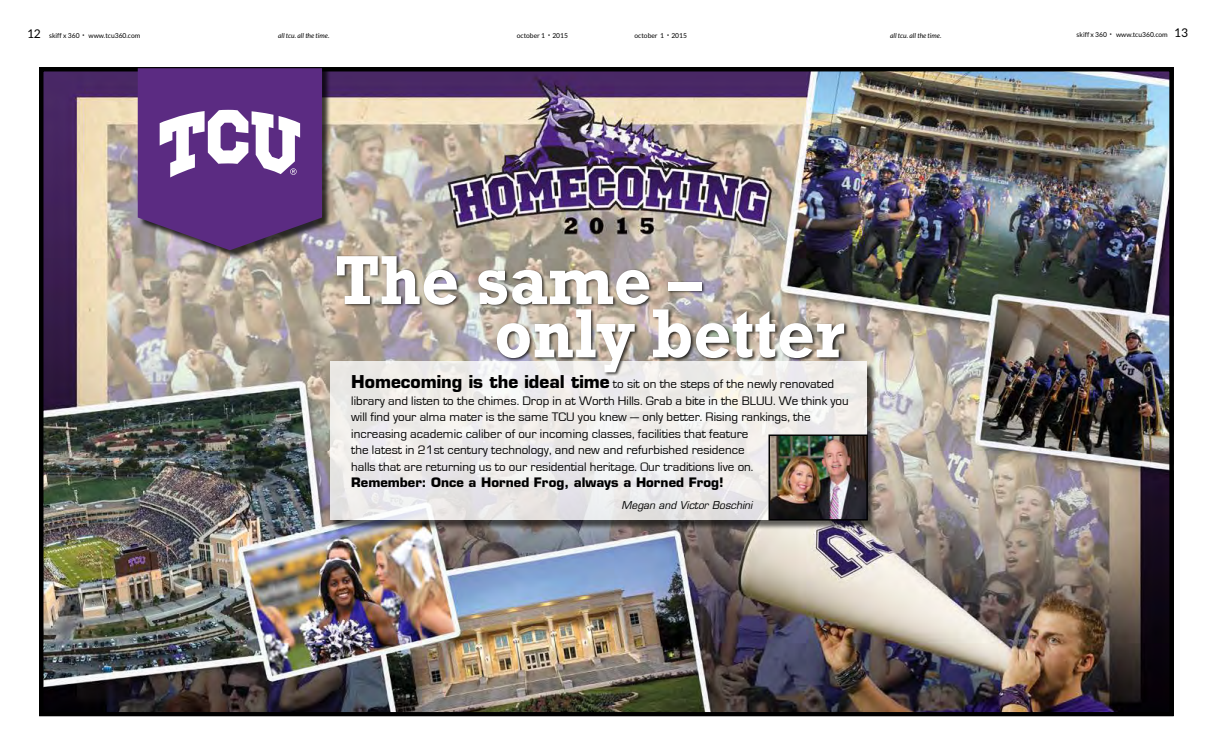
<style>
.page{position:relative;width:1215px;height:743px;background:#fff}
.page>*{position:absolute;margin:0;border:0;box-sizing:border-box;transform-origin:0 0}
.t1{font:700 70.43px/53.2px "Rockwell";color:#fff;scale:.94 1}
.t2{font:12.75px/16.5px "Eurostile";color:#000}
.t3{font:700 12.75px "Eurostile";color:#000}
.t4{font:italic 10.5px "Eurostile";color:#000}
.t5{font:6.75px "Lato";color:#000}
.t6{font:italic 6.75px "Lato";color:#000}
.s1{font-size:12px}
.s2{font-size:9.75px}
.s3{font-weight:700;font-size:17.25px}
</style>
<div class="page">
<img style="left:41px;top:70px;width:1130px;height:644px">
<img style="left:771px;top:436px;width:95px;height:82px">
<div style="left:769px;top:434px;width:99px;height:86px;border:1px solid #000"></div>
<div style="left:139px;top:68px;width:192px;height:191px;background:#000;opacity:.75"></div>
<svg style="left:138px;top:70px;width:184px;height:180px;background:#775294"></svg>
<p class="t5" style="left:27px;top:31px;width:115px"><span class="s1">12</span> skiff x 360 <span class="s2">·</span> www.tcu360.com</p>
<p class="t6" style="left:278px;top:31px;width:53px">all tcu. all the time.</p>
<p class="t5" style="left:517px;top:31px;width:53px">october 1 <span class="s2">·</span> 2015</p>
<p class="t5" style="left:634px;top:31px;width:54px">october 1 <span class="s2">·</span> 2015</p>
<p class="t6" style="left:890px;top:31px;width:53px">all tcu. all the time.</p>
<p class="t5" style="left:1077px;top:30px;width:113px">skiff x 360 <span class="s2">·</span> www.tcu360.com <span class="s1">13</span></p>
<h1 class="t1" style="left:494px;top:254px;width:374px;text-indent:-159px">The same – only better</h1>
<p class="t2" style="left:351px;top:376px;width:499px"><span class="s3">Homecoming is the ideal time</span> to sit on the steps of the newly renovated library and listen to the chimes. Drop in at Worth Hills. Grab a bite in the BLUU. We think you will find your alma mater is the same TCU you knew — only better. Rising rankings, the increasing academic caliber of our incoming classes, facilities that feature<br>the latest in 21st century technology, and new and refurbished residence<br>halls that are returning us to our residential heritage. Our traditions live on.</p>
<p class="t3" style="left:351px;top:475px;width:374px">Remember: Once a Horned Frog, always a Horned Frog!</p>
<p class="t4" style="left:622px;top:499px;width:132px">Megan and Victor Boschini</p>
</div>
